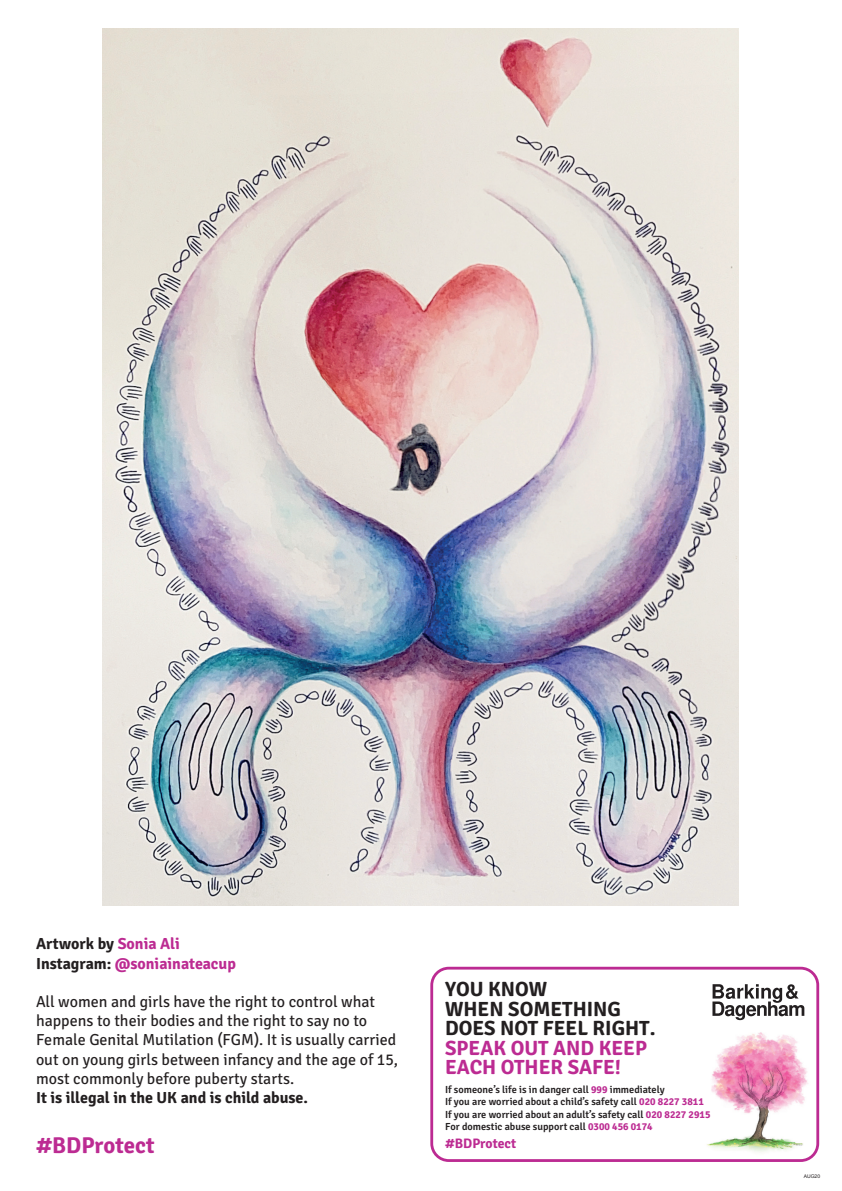
<style>
.page{position:relative;width:842px;height:1191px;background:#fff}
.page>*{position:absolute;margin:0;border:0;box-sizing:border-box;transform-origin:0 0}
.t1{font:700 22.9px "Signika Negative";color:#bc2b92}
.t2{font:700 20.6px/19.4px "Signika Negative";color:#231f20}
.t3{font:700 20.6px/19.4px "Signika Negative";color:#bc2b92}
.t4{font:16px/19.2px "Signika Negative";color:#231f20}
.t5{font:700 16px/19.2px "Signika Negative";color:#bc2b92}
.t6{font:700 16px "Signika Negative";color:#231f20}
.t7{font:700 13.7px "Signika Negative";color:#bc2b92}
.t8{font:600 10.3px/12.4px "Signika Negative";color:#231f20}
.t9{font:5px "Arial";color:#231f20}
.s1{color:#231f20}
.s2{font-weight:700;color:#bc2b92}
</style>
<div class="page">
<img style="left:103px;top:28px;width:635px;height:878px">
<div style="left:430px;top:966px;width:389px;height:196px;border:3px solid #bc2b92;border-radius:17px"></div>
<svg style="left:435px;top:973px;width:378px;height:183px"></svg>
<p class="t5" style="left:36px;top:934px;width:201px"><span class="s1">Artwork by</span> Sonia Ali<br><span class="s1">Instagram:</span> @soniainateacup</p>
<p class="t4" style="left:36px;top:992px;width:364px">All women and girls have the right to control what happens to their bodies and the right to say no to Female Genital Mutilation (FGM). It is usually carried out on young girls between infancy and the age of 15, most commonly before puberty starts.</p>
<p class="t6" style="left:36px;top:1088px;width:274px">It is illegal in the UK and is child abuse.</p>
<h1 class="t1" style="left:36px;top:1132px;width:120px">#BDProtect</h1>
<p class="t2" style="left:445px;top:980px;width:212px">YOU KNOW<br>WHEN SOMETHING<br>DOES NOT FEEL RIGHT.</p>
<p class="t3" style="left:445px;top:1038px;width:204px">SPEAK OUT AND KEEP<br>EACH OTHER SAFE!</p>
<p class="t8" style="left:445px;top:1083px;width:267px">If someone’s life is in danger call <span class="s2">999</span> immediately<br>If you are worried about a child’s safety call <span class="s2">020 8227 3811<br></span>If you are worried about an adult’s safety call <span class="s2">020 8227 2915<br></span>For domestic abuse support call <span class="s2">0300 456 0174</span></p>
<p class="t7" style="left:445px;top:1135px;width:73px">#BDProtect</p>
<p class="t9" style="left:804px;top:1173px;width:18px">AUG20</p>
</div>
